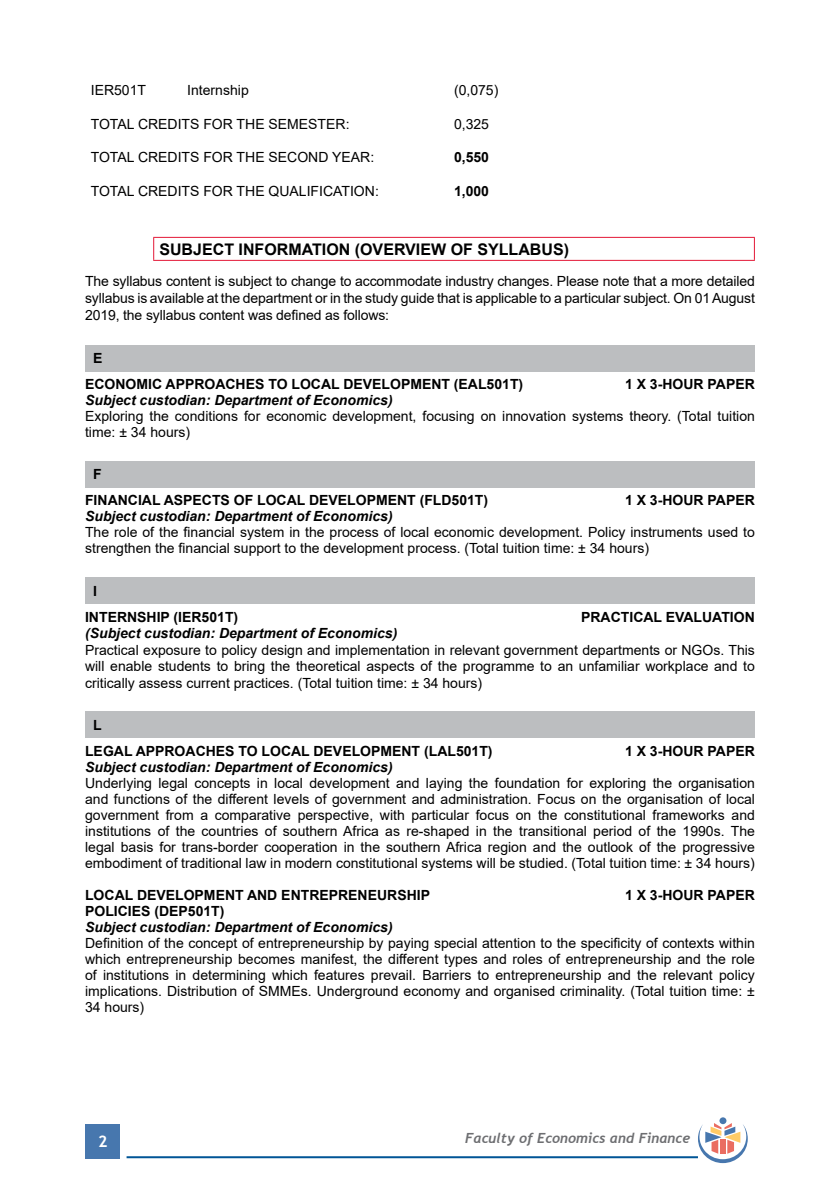
<style>
.page{position:relative;width:840px;height:1191px;background:#fff}
.page>*{position:absolute;margin:0;border:0;box-sizing:border-box;transform-origin:0 0}
.t1{font:700 16px "Arial";color:#000}
.t2{font:700 16px "Trebuchet MS";color:#fff}
.t3{font:14px/16px "Arial";color:#000;text-align:justify}
.t4{font:700 14px/26px "Arial";color:#000}
.t5{font:italic 700 14px "Arial";color:#000}
.t6{font:italic 700 14px "Trebuchet";color:#6d6e71}
</style>
<div class="page">
<div style="left:86px;top:1124px;width:34px;height:34px;background:#4777ae"></div>
<hr style="left:126px;top:1156px;width:571px;height:2px;background:#005596">
<div style="left:719px;top:1117px;width:7px;height:7px;background:#4777ae;border-radius:50%"></div>
<svg style="left:697px;top:1123px;width:50px;height:40px"></svg>
<hr style="left:153px;top:237px;width:601px;height:1px;background:#e31837">
<svg style="left:153px;top:238px;width:1px;height:22px"></svg>
<svg style="left:753px;top:238px;width:1px;height:22px"></svg>
<hr style="left:153px;top:260px;width:601px;height:1px;background:#e31837">
<div style="left:85px;top:345px;width:669px;height:26px;background:#bcbec0"></div>
<div style="left:85px;top:461px;width:669px;height:26px;background:#bcbec0"></div>
<div style="left:85px;top:577px;width:669px;height:26px;background:#bcbec0"></div>
<div style="left:85px;top:711px;width:669px;height:27px;background:#bcbec0"></div>
<p class="t3" style="left:91px;top:82px;width:57px">IER501T</p>
<p class="t3" style="left:187px;top:82px;width:63px">Internship</p>
<p class="t3" style="left:454px;top:82px;width:46px">(0,075)</p>
<p class="t3" style="left:91px;top:116px;width:260px">TOTAL CREDITS FOR THE SEMESTER:</p>
<p class="t3" style="left:454px;top:116px;width:37px">0,325</p>
<p class="t3" style="left:91px;top:149px;width:285px">TOTAL CREDITS FOR THE SECOND YEAR:</p>
<p class="t4" style="left:454px;top:145px;width:37px">0,550</p>
<p class="t3" style="left:91px;top:183px;width:289px">TOTAL CREDITS FOR THE QUALIFICATION:</p>
<p class="t4" style="left:454px;top:178px;width:37px">1,000</p>
<p class="t1" style="left:159px;top:238px;width:411px">SUBJECT INFORMATION (OVERVIEW OF SYLLABUS)</p>
<p class="t3" style="left:85px;top:273px;width:671px;line-height:16.8px">The syllabus content is subject to change to accommodate industry changes. Please note that a more detailed syllabus is available at the department or in the study guide that is applicable to a particular subject. On 01 August 2019, the syllabus content was defined as follows:</p>
<p class="t4" style="left:85px;top:345px;width:439px;text-indent:8px">E<br>ECONOMIC APPROACHES TO LOCAL DEVELOPMENT (EAL501T)</p>
<p class="t4" style="left:624px;top:371px;width:131px">1 X 3-HOUR PAPER</p>
<p class="t5" style="left:85px;top:391px;width:309px">Subject custodian: Department of Economics)</p>
<p class="t3" style="left:85px;top:408px;width:671px">Exploring the conditions for economic development, focusing on innovation systems theory. (Total tuition time: ± 34 hours)</p>
<p class="t4" style="left:85px;top:461px;width:404px;text-indent:8px">F<br>FINANCIAL ASPECTS OF LOCAL DEVELOPMENT (FLD501T)</p>
<p class="t4" style="left:624px;top:487px;width:131px">1 X 3-HOUR PAPER</p>
<p class="t5" style="left:85px;top:507px;width:309px">Subject custodian: Department of Economics)</p>
<p class="t3" style="left:85px;top:524px;width:671px">The role of the financial system in the process of local economic development. Policy instruments used to strengthen the financial support to the development process. (Total tuition time: ± 34 hours)</p>
<p class="t4" style="left:85px;top:577px;width:154px;text-indent:8px">I<br>INTERNSHIP (IER501T)</p>
<p class="t4" style="left:581px;top:604px;width:175px">PRACTICAL EVALUATION</p>
<p class="t5" style="left:85px;top:624px;width:313px">(Subject custodian: Department of Economics)</p>
<p class="t3" style="left:85px;top:641px;width:671px">Practical exposure to policy design and implementation in relevant government departments or NGOs. This will enable students to bring the theoretical aspects of the programme to an unfamiliar workplace and to critically assess current practices. (Total tuition time: ± 34 hours)</p>
<p class="t4" style="left:85px;top:712px;width:409px;text-indent:8px">L<br>LEGAL APPROACHES TO LOCAL DEVELOPMENT (LAL501T)</p>
<p class="t4" style="left:624px;top:738px;width:131px">1 X 3-HOUR PAPER</p>
<p class="t5" style="left:85px;top:757px;width:309px">Subject custodian: Department of Economics)</p>
<p class="t3" style="left:85px;top:775px;width:671px">Underlying legal concepts in local development and laying the foundation for exploring the organisation and functions of the different levels of government and administration. Focus on the organisation of local government from a comparative perspective, with particular focus on the constitutional frameworks and institutions of the countries of southern Africa as re-shaped in the transitional period of the 1990s. The legal basis for trans-border cooperation in the southern Africa region and the outlook of the progressive embodiment of traditional law in modern constitutional systems will be studied. (Total tuition time: ± 34 hours)</p>
<p class="t4" style="left:85px;top:882px;width:346px">LOCAL DEVELOPMENT AND ENTREPRENEURSHIP</p>
<p class="t4" style="left:624px;top:882px;width:131px">1 X 3-HOUR PAPER</p>
<p class="t4" style="left:85px;top:898px;width:141px">POLICIES (DEP501T)</p>
<p class="t5" style="left:85px;top:917px;width:309px">Subject custodian: Department of Economics)</p>
<p class="t3" style="left:85px;top:935px;width:671px">Definition of the concept of entrepreneurship by paying special attention to the specificity of contexts within which entrepreneurship becomes manifest, the different types and roles of entrepreneurship and the role of institutions in determining which features prevail. Barriers to entrepreneurship and the relevant policy implications. Distribution of SMMEs. Underground economy and organised criminality. (Total tuition time: ± 34 hours)</p>
<p class="t2" style="left:98px;top:1131px;width:11px">2</p>
<p class="t6" style="left:465px;top:1129px;width:226px">Faculty of Economics and Finance</p>
</div>
